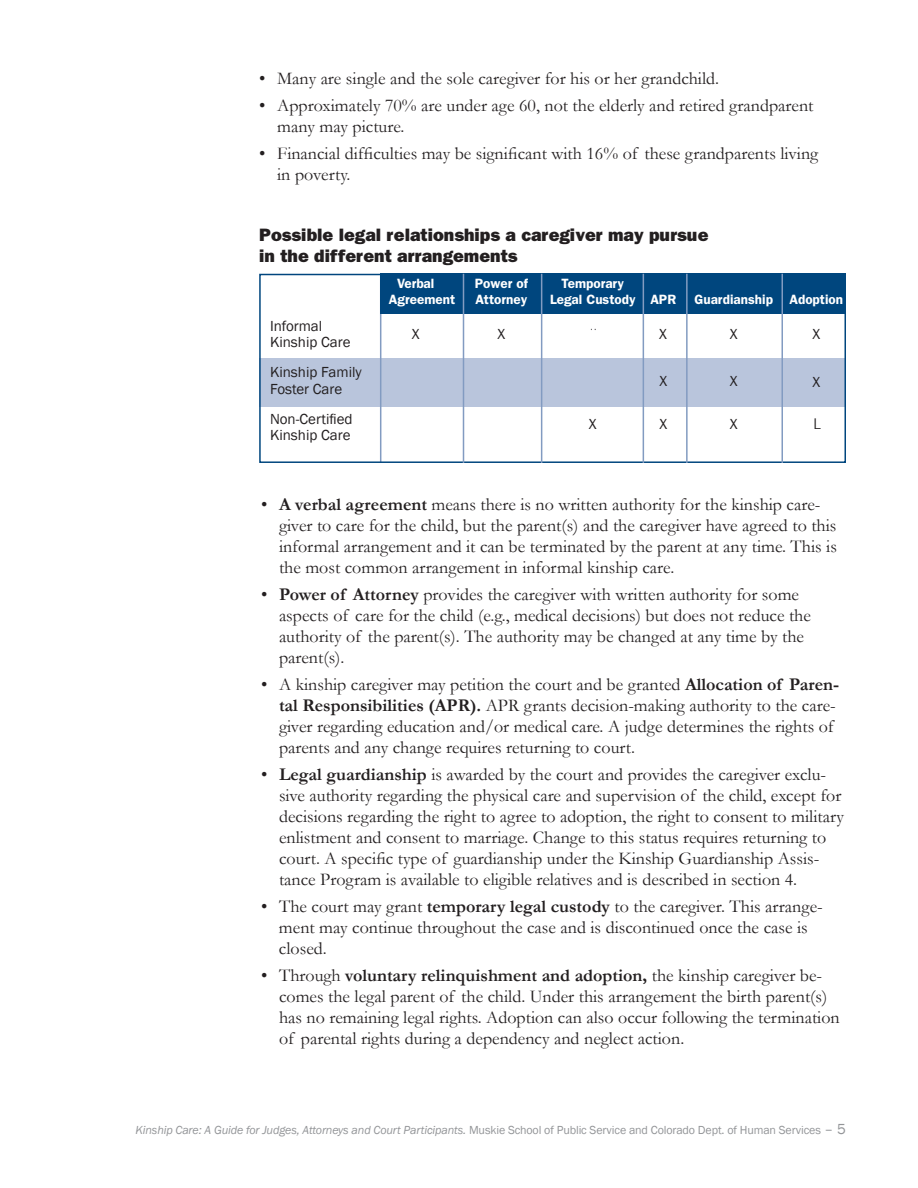
<style>
.page{position:relative;width:918px;height:1188px;background:#fff}
.page>*{position:absolute;margin:0;border:0;box-sizing:border-box;transform-origin:0 0}
.bullets{font:18px/21px "Garamond";color:#231f20}
.boxhead{font:800 18px/21px "Franklin Gothic";color:#231f20}
.box{font:15px/16.5px "Franklin Gothic";color:#231f20}
.tablehead{font:600 13.5px "Franklin Gothic";color:#fff}
.t1{font:italic 12px "Franklin Gothic";letter-spacing:-.01em;color:#939598}
.s1{font-weight:700}
.s2{font-style:normal}
.s3{font-style:normal;font-size:15px}
</style>
<div class="page">
<div style="left:259px;top:359px;width:586px;height:48px;background:#b9c5dc"></div>
<hr style="left:380px;top:276px;width:1px;height:186px;background:#829bc1">
<div style="left:380px;top:274px;width:465px;height:40px;background:#00467e"></div>
<div style="left:259px;top:274px;width:587px;height:189px;border:2px solid #00467e"></div>
<hr style="left:463px;top:274px;width:1px;height:189px;background:#829bc1">
<hr style="left:541px;top:274px;width:1px;height:189px;background:#829bc1">
<hr style="left:643px;top:274px;width:1px;height:189px;background:#829bc1">
<hr style="left:686px;top:274px;width:2px;height:189px;background:#829bc1">
<hr style="left:782px;top:274px;width:1px;height:189px;background:#829bc1">
<p class="bullets" style="left:259px;top:67px;width:461px">• Many are single and the sole caregiver for his or her grandchild.</p>
<p class="bullets" style="left:277px;top:94px;width:538px;text-indent:-18px">• Approximately 70% are under age 60, not the elderly and retired grandparent many may picture.</p>
<p class="bullets" style="left:277px;top:142px;width:543px;text-indent:-18px">• Financial difficulties may be significant with 16% of these grandparents living in poverty.</p>
<p class="boxhead" style="left:259px;top:224px;width:451px">Possible legal relationships a caregiver may pursue in the different arrangements</p>
<p class="tablehead" style="left:397px;top:275px;width:39px">Verbal</p>
<p class="tablehead" style="left:475px;top:275px;width:54px">Power of</p>
<p class="tablehead" style="left:562px;top:275px;width:64px">Temporary</p>
<p class="tablehead" style="left:389px;top:291px;width:68px">Agreement</p>
<p class="tablehead" style="left:475px;top:291px;width:53px">Attorney</p>
<p class="tablehead" style="left:550px;top:291px;width:128px">Legal Custody APR</p>
<p class="tablehead" style="left:695px;top:291px;width:150px">Guardianship Adoption</p>
<p class="box" style="left:412px;top:326px;width:9px">X</p>
<p class="box" style="left:497px;top:326px;width:9px">X</p>
<p class="box" style="left:659px;top:326px;width:9px">X</p>
<p class="box" style="left:730px;top:326px;width:9px">X</p>
<p class="box" style="left:812px;top:326px;width:9px">X</p>
<p class="box" style="left:659px;top:373px;width:9px">X</p>
<p class="box" style="left:730px;top:373px;width:9px">X</p>
<p class="box" style="left:589px;top:416px;width:9px">X</p>
<p class="box" style="left:659px;top:416px;width:9px">X</p>
<p class="box" style="left:730px;top:416px;width:9px">X</p>
<p class="box" style="left:270px;top:318px;width:82px">Informal<br>Kinship Care</p>
<p class="box" style="left:270px;top:364px;width:93px">Kinship Family<br>Foster Care</p>
<p class="box" style="left:270px;top:411px;width:84px">Non-Certified<br>Kinship Care</p>
<p class="box" style="left:812px;top:374px;width:9px">X</p>
<p class="bullets" style="left:279px;top:494px;width:559px;text-indent:-18px">• <span class="s1">A verbal agreement</span> means there is no written authority for the kinship care&shy;giver to care for the child, but the parent(s) and the caregiver have agreed to this informal arrangement and it can be terminated by the parent at any time. This is the most common arrangement in informal kinship care.</p>
<p class="bullets" style="left:279px;top:584px;width:533px;text-indent:-18px">• <span class="s1">Power of Attorney</span> provides the caregiver with written authority for some aspects of care for the child (e.g., medical decisions) but does not reduce the authority of the parent(s). The authority may be changed at any time by the parent(s).</p>
<p class="bullets" style="left:279px;top:674px;width:562px;text-indent:-18px">• A kinship caregiver may petition the court and be granted <span class="s1">Allocation of Paren&shy;tal Responsibilities (APR).</span> APR grants decision-making authority to the care&shy;giver regarding education and/or medical care. A judge determines the rights of parents and any change requires returning to court.</p>
<p class="bullets" style="left:279px;top:764px;width:567px;text-indent:-18px">• <span class="s1">Legal guardianship</span> is awarded by the court and provides the caregiver exclu&shy;sive authority regarding the physical care and supervision of the child, except for decisions regarding the right to agree to adoption, the right to consent to military enlistment and consent to marriage. Change to this status requires returning to court. A specific type of guardianship under the Kinship Guardianship Assis&shy;tance Program is available to eligible relatives and is described in section 4.</p>
<p class="bullets" style="left:279px;top:896px;width:545px;text-indent:-18px">• The court may grant <span class="s1">temporary legal custody</span> to the caregiver. This arrange&shy;ment may continue throughout the case and is discontinued once the case is closed.</p>
<p class="bullets" style="left:279px;top:965px;width:562px;text-indent:-18px">• Through <span class="s1">voluntary relinquishment and adoption,</span> the kinship caregiver be&shy;comes the legal parent of the child. Under this arrangement the birth parent(s) has no remaining legal rights. Adoption can also occur following the termination of parental rights during a dependency and neglect action.</p>
<p class="t1" style="left:135px;top:1123px;width:712px">Kinship Care: A Guide for Judges, Attorneys and Court Participants. <span class="s2">Muskie School of Public Service and Colorado Dept. of Human Services</span> <span class="s3">– 5</span></p>
</div>
